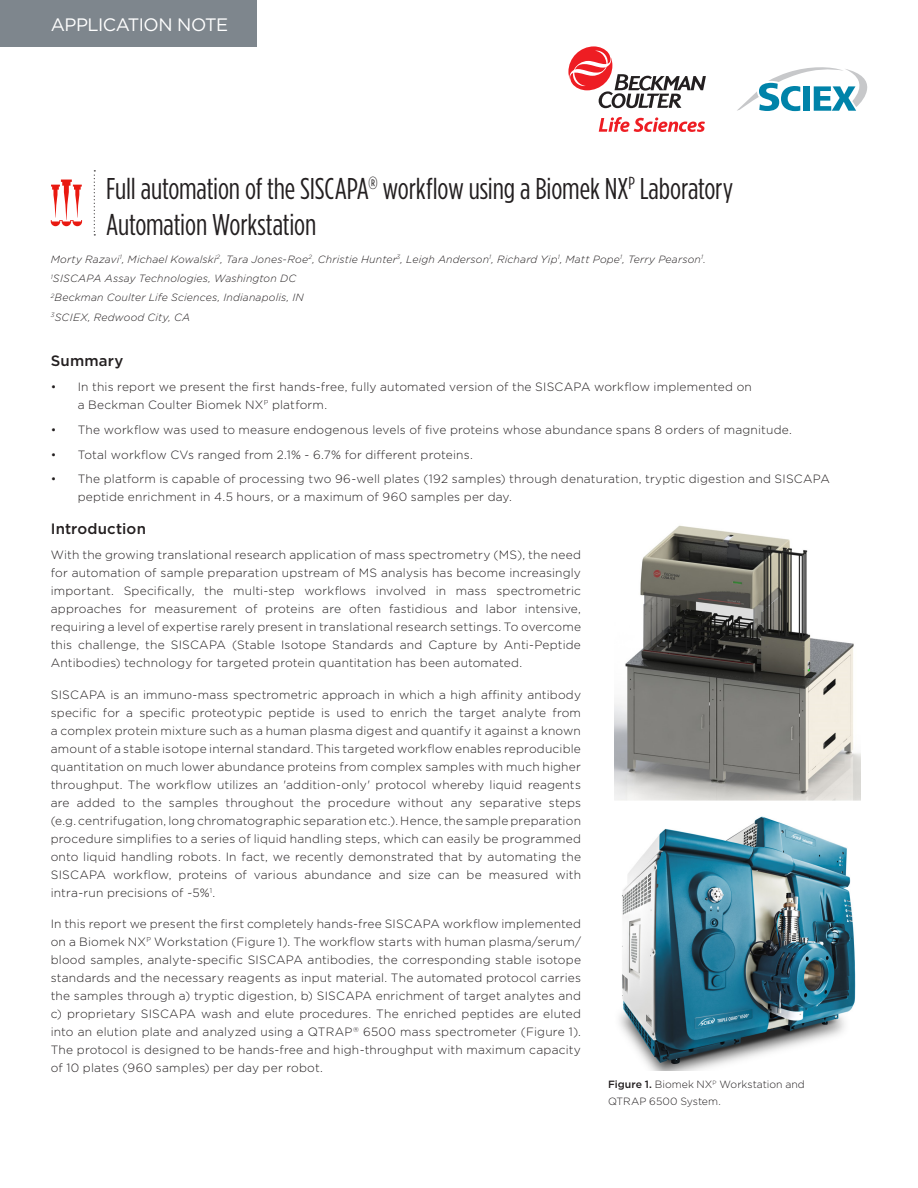
<style>
.page{position:relative;width:918px;height:1188px;background:#fff}
.page>*{position:absolute;margin:0;border:0;box-sizing:border-box;transform-origin:0 0}
.Doc_-_Title{font:30px/36px "Gotham Condensed";letter-spacing:-.005em;color:#231f20}
.Doc_-_Body{font:18px "Gotham";letter-spacing:-.03em;color:#fff}
.Doc_-_Header{font:500 15px "Gotham";letter-spacing:.01em;color:#231f20}
.Doc_-_Body-2{font:300 12px/18px "Gotham";letter-spacing:.015em;color:#231f20;text-align:justify}
.Doc_-_Author{font:italic 300 10.5px "Gotham";letter-spacing:.015em;color:#231f20}
.t1{font:300 10.5px/16.5px "Gotham";letter-spacing:.005em;color:#231f20}
.s1{font-weight:500}
</style>
<div class="page">
<svg style="left:94px;top:170px;width:1px;height:65px"></svg>
<svg style="left:51px;top:180px;width:31px;height:46px"></svg>
<div style="left:0;top:0;width:256px;height:46px;background:#7e868d"></div>
<img style="left:615px;top:525px;width:246px;height:545px">
<svg style="left:737px;top:67px;width:130px;height:44px"></svg>
<svg style="left:568px;top:46px;width:138px;height:62px"></svg>
<svg style="left:599px;top:117px;width:106px;height:15px"></svg>
<p class="Doc_-_Body" style="left:51px;top:13px;width:179px">APPLICATION NOTE</p>
<p class="Doc_-_Title" style="left:106px;top:170px;width:628px">Full automation of the SISCAPA<sup>®</sup> workflow using a Biomek NX<sup>P</sup> Laboratory<br>Automation Workstation</p>
<p class="Doc_-_Author" style="left:51px;top:252px;width:657px">Morty Razavi<sup>1</sup>, Michael Kowalski<sup>2</sup>, Tara Jones-Roe<sup>2</sup>, Christie Hunter<sup>3</sup>, Leigh Anderson<sup>1</sup>, Richard Yip<sup>1</sup>, Matt Pope<sup>1</sup>, Terry Pearson<sup>1</sup>.</p>
<p class="Doc_-_Author" style="left:51px;top:272px;width:247px"><sup>1</sup>SISCAPA Assay Technologies, Washington DC</p>
<p class="Doc_-_Author" style="left:51px;top:291px;width:255px"><sup>2</sup>Beckman Coulter Life Sciences, Indianapolis, IN</p>
<p class="Doc_-_Author" style="left:51px;top:310px;width:141px"><sup>3</sup>SCIEX, Redwood City, CA</p>
<p class="Doc_-_Header" style="left:51px;top:351px;width:74px">Summary</p>
<p class="Doc_-_Body-2" style="left:78px;top:378px;width:676px;text-indent:-27px">• In this report we present the first hands-free, fully automated version of the SISCAPA workflow implemented on a Beckman Coulter Biomek NX<sup>P</sup> platform.</p>
<p class="Doc_-_Body-2" style="left:51px;top:420px;width:743px">• The workflow was used to measure endogenous levels of five proteins whose abundance spans 8 orders of magnitude.</p>
<p class="Doc_-_Body-2" style="left:51px;top:445px;width:424px">• Total workflow CVs ranged from 2.1% - 6.7% for different proteins.</p>
<p class="Doc_-_Body-2" style="left:78px;top:470px;width:754px;text-indent:-27px">• The platform is capable of processing two 96-well plates (192 samples) through denaturation, tryptic digestion and SISCAPA peptide enrichment in 4.5 hours, or a maximum of 960 samples per day.</p>
<p class="Doc_-_Header" style="left:51px;top:519px;width:97px">Introduction</p>
<p class="Doc_-_Body-2" style="left:51px;top:546px;width:532px">With the growing translational research application of mass spectrometry (MS), the need for automation of sample preparation upstream of MS analysis has become increasingly important. Specifically, the multi-step workflows involved in mass spectrometric approaches for measurement of proteins are often fastidious and labor intensive, requiring a level of expertise rarely present in translational research settings. To overcome this challenge, the SISCAPA (Stable Isotope Standards and Capture by Anti-Peptide Antibodies) technology for targeted protein quantitation has been automated.</p>
<p class="Doc_-_Body-2" style="left:51px;top:685px;width:532px">SISCAPA is an immuno-mass spectrometric approach in which a high affinity antibody specific for a specific proteotypic peptide is used to enrich the target analyte from a complex protein mixture such as a human plasma digest and quantify it against a known amount of a stable isotope internal standard. This targeted workflow enables reproducible quantitation on much lower abundance proteins from complex samples with much higher throughput. The workflow utilizes an 'addition-only' protocol whereby liquid reagents are added to the samples throughout the procedure without any separative steps (e.g. centrifugation, long chromatographic separation etc.). Hence, the sample preparation procedure simplifies to a series of liquid handling steps, which can easily be programmed onto liquid handling robots. In fact, we recently demonstrated that by automating the SISCAPA workflow, proteins of various abundance and size can be measured with intra-run precisions of ~5%<sup>1</sup>.</p>
<p class="Doc_-_Body-2" style="left:51px;top:915px;width:532px">In this report we present the first completely hands-free SISCAPA workflow implemented on a Biomek NX<sup>P</sup> Workstation (Figure 1). The workflow starts with human plasma/serum/ blood samples, analyte-specific SISCAPA antibodies, the corresponding stable isotope standards and the necessary reagents as input material. The automated protocol carries the samples through a) tryptic digestion, b) SISCAPA enrichment of target analytes and c) proprietary SISCAPA wash and elute procedures. The enriched peptides are eluted into an elution plate and analyzed using a QTRAP<sup>®</sup> 6500 mass spectrometer (Figure 1).<br>The protocol is designed to be hands-free and high-throughput with maximum capacity of 10 plates (960 samples) per day per robot.</p>
<p class="t1" style="left:608px;top:1076px;width:198px"><span class="s1">Figure 1.</span> Biomek NX<sup>P</sup> Workstation and<br>QTRAP 6500 System.</p>
</div>
